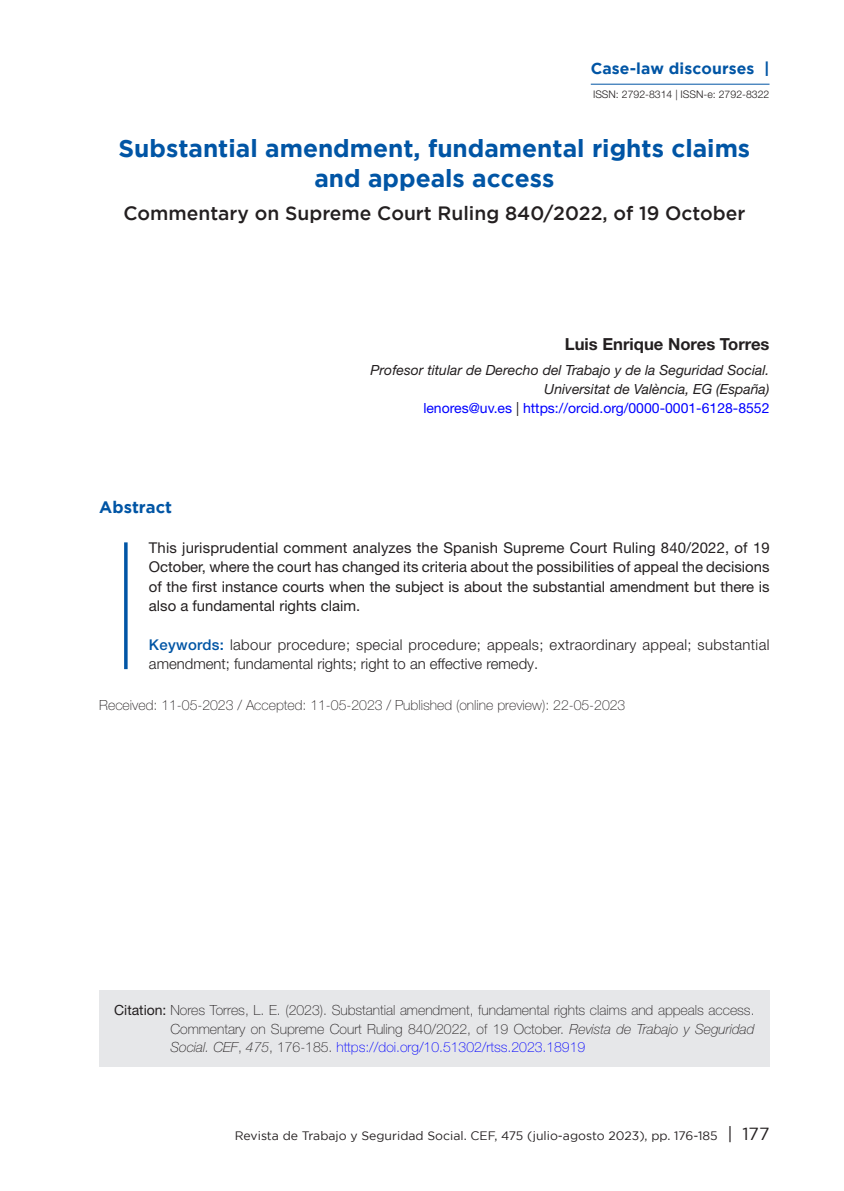
<style>
.page{position:relative;width:844px;height:1191px;background:#fff}
.page>*{position:absolute;margin:0;border:0;box-sizing:border-box;transform-origin:0 0}
.Título_NUEVO_FORMATO{font:700 24.5px/29.8px "Gotham";color:#0155a5;text-align:center}
.Subtitulo{font:500 19.25px "Gotham";color:#231f20}
.Autor_Helv{font:700 16.62px "Helvetica Neue LT Std";color:#231f20}
.EXTRACTO{font:700 16.62px "Gotham";color:#0155a5}
.Título_NUEVO_FORMATO-2{font:700 15.75px "Gotham";letter-spacing:.005em;color:#0155a5}
.Texto_EXTRACTO{font:14.88px/19.2px "Helvetica Neue LT Std";color:#231f20;text-align:justify}
.P__CLAVE{font:300 14.88px/19.2px "Helvetica Neue LT Std";letter-spacing:.02em;color:#231f20}
.Cómo_citar{font:100 14px/18.4px "Helvetica Neue LT Std";color:#231f20;text-align:justify}
.Cargo_Helv{font:italic 14px "Helvetica Neue LT Std";color:#231f20}
.FECHAS_DE_TRABAJO{font:100 14px "Helvetica Neue LT Std";color:#231f20}
.correo_electrónico{font:14px "Helvetica Neue LT Std";color:#00f}
.t1{font:12.25px "Gotham";color:#231f20}
.t2{font:300 10.5px "Helvetica Neue LT Std";color:#231f20}
.s1{font-style:italic;color:#231f20}
.s2{font-weight:500;color:#0155a5}
.s3{font-weight:400}
.s4{font-style:italic}
.s5{color:#00f}
.s6{font-size:17.5px}
</style>
<div class="page">
<svg style="left:124px;top:542px;width:4px;height:127px"></svg>
<div style="left:99px;top:990px;width:670px;height:77px;background:#e6e7e9"></div>
<hr style="left:590px;top:84px;width:179px;height:1px;background:#0155a5">
<p class="Título_NUEVO_FORMATO-2" style="left:590px;top:59px;width:180px">Case-law discourses |</p>
<p class="t2" style="left:593px;top:88px;width:178px">ISSN: 2792-8314 | ISSN-e: 2792-8322</p>
<p class="Título_NUEVO_FORMATO" style="left:118px;top:133px;width:633px">Substantial amendment, fundamental rights claims and appeals access</p>
<p class="Subtitulo" style="left:123px;top:202px;width:623px">Commentary on Supreme Court Ruling 840/2022, of 19 October</p>
<p class="Autor_Helv" style="left:564px;top:334px;width:206px">Luis Enrique Nores Torres</p>
<p class="Cargo_Helv" style="left:370px;top:361px;width:400px">Profesor titular de Derecho del Trabajo y de la Seguridad Social.</p>
<p class="Cargo_Helv" style="left:544px;top:380px;width:227px">Universitat de València, EG (España)</p>
<p class="correo_electrónico" style="left:423px;top:400px;width:347px">lenores@uv.es <span class="s1">|</span> https://orcid.org/0000-0001-6128-8552</p>
<p class="EXTRACTO" style="left:99px;top:497px;width:74px">Abstract</p>
<p class="Texto_EXTRACTO" style="left:149px;top:538px;width:622px">This jurisprudential comment analyzes the Spanish Supreme Court Ruling 840/2022, of 19<br>October, where the court has changed its criteria about the possibilities of appeal the decisions of the first instance courts when the subject is about the substantial amendment but there is also a fundamental rights claim.</p>
<p class="P__CLAVE" style="left:149px;top:634px;width:622px"><span class="s2">Keywords:</span> labour procedure; special procedure; appeals; extraordinary appeal; substantial amendment; fundamental rights; right to an effective remedy.</p>
<p class="FECHAS_DE_TRABAJO" style="left:99px;top:697px;width:527px">Received: 11-05-2023 / Accepted: 11-05-2023 / Published (online preview): 22-05-2023</p>
<p class="Cómo_citar" style="left:170px;top:1001px;width:585px;text-indent:-56px"><span class="s3">Citation:</span> Nores Torres, L. E. (2023). Substantial amendment, fundamental rights claims and appeals access.<br>Commentary on Supreme Court Ruling 840/2022, of 19 October. <span class="s4">Revista de Trabajo y Seguridad Social. CEF</span>, <span class="s4">475</span>, 176-185. <span class="s5">https://doi.org/10.51302/rtss.2023.18919</span></p>
<p class="t1" style="left:235px;top:1128px;width:536px">Revista de Trabajo y Seguridad Social. CEF, 475 (julio-agosto 2023), pp. 176-185 <span class="s6">| 177</span></p>
</div>
